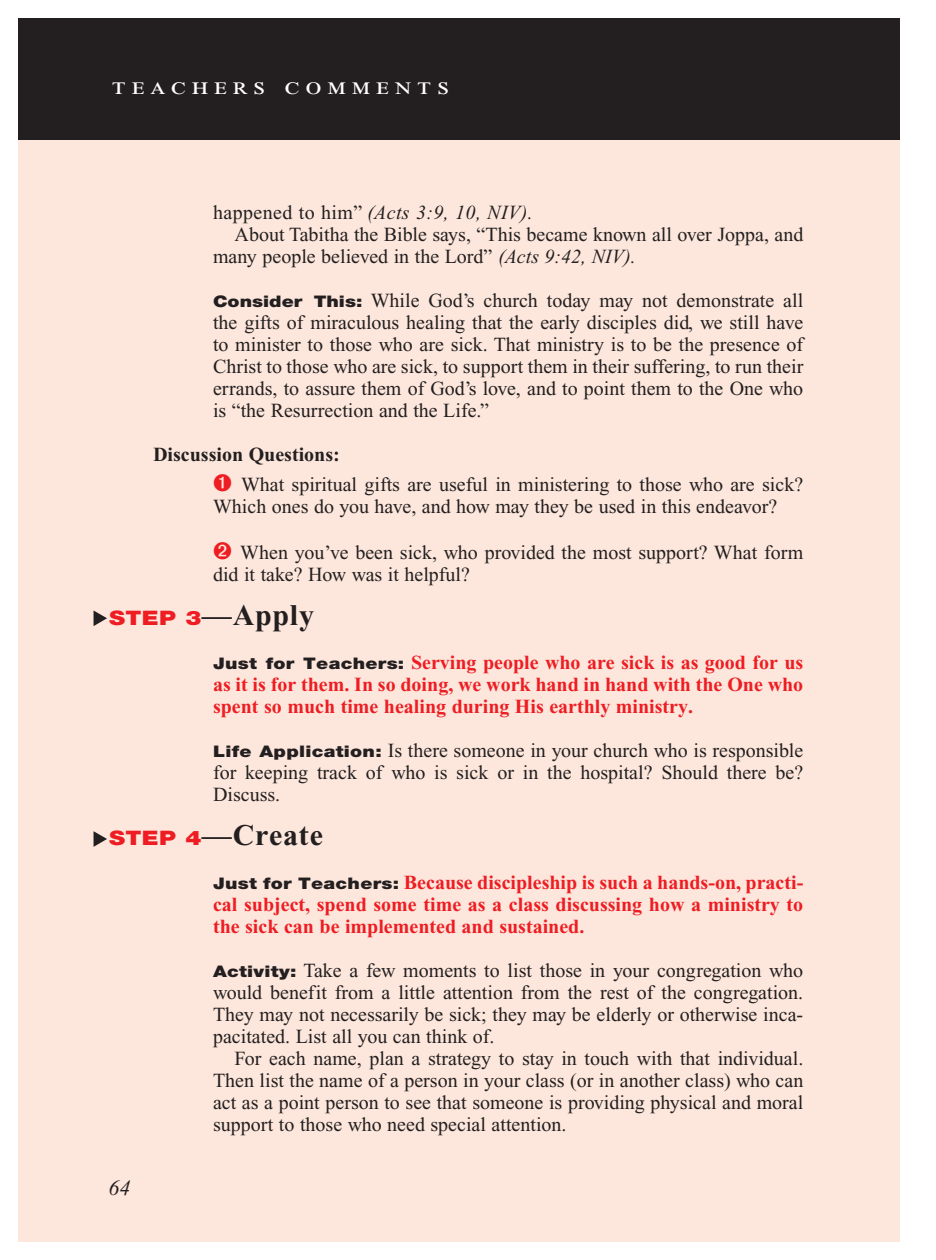
<style>
.page{position:relative;width:936px;height:1260px;background:#fff}
.page>*{position:absolute;margin:0;border:0;box-sizing:border-box;transform-origin:0 0}
.T_Aim_bodyXindent{font:700 30px "Times New Roman PS Std";letter-spacing:.025em;color:#231f20}
.t1{font:24px "Times New Roman PS Std";letter-spacing:.2em;color:#fff;scale:1.2 1}
.t2{font:italic 22px "Times New Roman PS Std";color:#231f20}
.Objectives_Body_Text{font:20px/22px "Times New Roman PS Std";color:#231f20;text-align:justify}
.Objectives_Body_Text-2{font:700 20px/22px "Times New Roman PS Std";color:#ee1d23;text-align:justify}
.Bulleted_Points1{font:20px/22px "Times New Roman PS Std";color:#231f20}
.Objectives_Body_Text-3{font:italic 20px "Times New Roman PS Std";letter-spacing:.02em;color:#231f20}
.Roman_Numeral_Sub_He{font:700 20px "Times New Roman PS Std";color:#231f20}
.s1{font-style:normal}
.s2{font-style:italic}
.s3{font-family:"Helvetica Neue LT Std";font-weight:900;font-size:16px}
.s4{font-family:"Helvetica Neue LT Std";font-weight:900;font-size:20px;color:#ee1d23}
.s5{font-family:"Helvetica Neue LT Std";font-weight:900;font-size:16px;color:#231f20}
</style>
<div class="page">
<div style="left:18px;top:134px;width:882px;height:1108px;background:#fde7dc"></div>
<div style="left:18px;top:18px;width:882px;height:122px;background:#231f20"></div>
<svg style="left:94px;top:610px;width:13px;height:16px"></svg>
<svg style="left:94px;top:831px;width:13px;height:16px"></svg>
<p class="t1" style="left:112px;top:73px;width:283px">teachers comments</p>
<p class="Objectives_Body_Text-3" style="left:213px;top:202px;width:321px"><span class="s1">happened to him”</span> (Acts 3:9, 10, NIV).</p>
<p class="Objectives_Body_Text" style="left:213px;top:224px;width:592px;text-indent:22px">About Tabitha the Bible says, “This became known all over Joppa, and many people believed in the Lord” <span class="s2">(Acts 9:42, NIV).</span></p>
<p class="Objectives_Body_Text" style="left:213px;top:290px;width:592px"><span class="s3">Consider This:</span> While God’s church today may not demonstrate all the gifts of miraculous healing that the early disciples did, we still have to minister to those who are sick. That ministry is to be the presence of Christ to those who are sick, to support them in their suffering, to run their errands, to assure them of God’s love, and to point them to the One who is “the Resurrection and the Life.”</p>
<p class="Roman_Numeral_Sub_He" style="left:153px;top:444px;width:188px">Discussion Questions:</p>
<p class="Bulleted_Points1" style="left:213px;top:474px;width:592px;text-indent:28px">What spiritual gifts are useful in ministering to those who are sick?<br>Which ones do you have, and how may they be used in this endeavor?</p>
<p class="Bulleted_Points1" style="left:213px;top:542px;width:589px;text-indent:27px">When you’ve been sick, who provided the most support? What form did it take? How was it helpful?</p>
<p class="T_Aim_bodyXindent" style="left:109px;top:599px;width:206px"><span class="s4">STEP 3</span>—Apply</p>
<p class="Objectives_Body_Text-2" style="left:213px;top:652px;width:592px"><span class="s5">Just for Teachers:</span> Serving people who are sick is as good for us as it is for them. In so doing, we work hand in hand with the One who spent so much time healing during His earthly ministry.</p>
<p class="Objectives_Body_Text" style="left:213px;top:740px;width:592px"><span class="s3">Life Application:</span> Is there someone in your church who is responsible for keeping track of who is sick or in the hospital? Should there be?<br>Discuss.</p>
<p class="T_Aim_bodyXindent" style="left:109px;top:819px;width:215px"><span class="s4">STEP 4</span>—Create</p>
<p class="Objectives_Body_Text-2" style="left:213px;top:872px;width:592px"><span class="s5">Just for Teachers:</span> Because discipleship is such a hands-on, practi&shy;cal subject, spend some time as a class discussing how a ministry to the sick can be implemented and sustained.</p>
<p class="Objectives_Body_Text" style="left:213px;top:960px;width:592px"><span class="s3">Activity:</span> Take a few moments to list those in your congregation who would benefit from a little attention from the rest of the congregation.<br>They may not necessarily be sick; they may be elderly or otherwise inca&shy;pacitated. List all you can think of.</p>
<p class="Objectives_Body_Text" style="left:213px;top:1048px;width:592px;text-indent:22px">For each name, plan a strategy to stay in touch with that individual.<br>Then list the name of a person in your class (or in another class) who can act as a point person to see that someone is providing physical and moral support to those who need special attention.</p>
<p class="t2" style="left:109px;top:1176px;width:24px">64</p>
</div>
